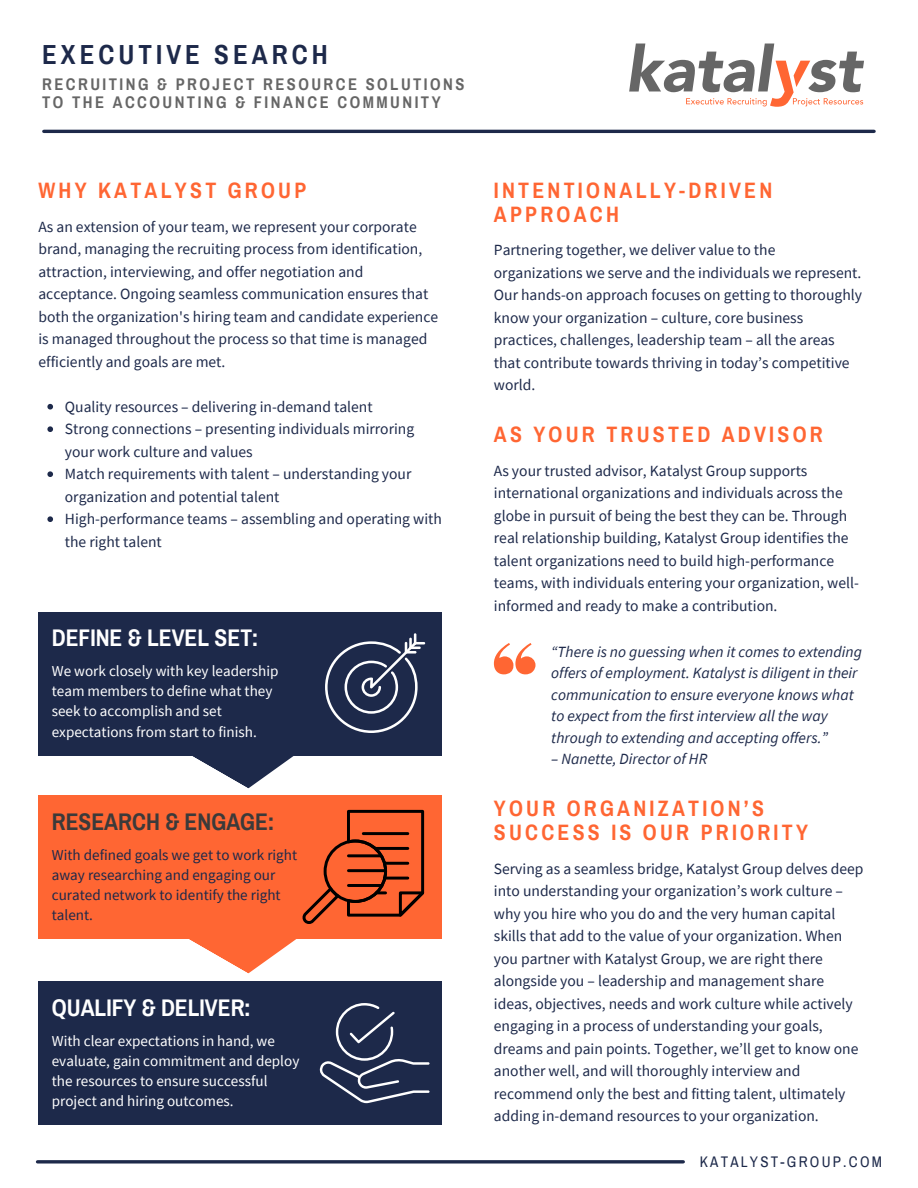
<style>
.page{position:relative;width:918px;height:1188px;background:#fff}
.page>*{position:absolute;margin:0;border:0;box-sizing:border-box;transform-origin:0 0}
.t1{font:700 27px "Archivo Narrow";letter-spacing:.15em;color:#1d294a}
.t2{font:700 23.55px "Archivo Narrow";color:#fff}
.t3{font:700 23.55px "Archivo Narrow";color:#3b3a3a}
.t4{font:700 21.75px/23.7px "Archivo Narrow";letter-spacing:.15em;color:#f63}
.t5{font:700 16.5px/18px "Archivo Narrow";letter-spacing:.15em;color:#666}
.t6{font:15.6px/22.5px "Source Sans Pro";color:#1d294a}
.t7{font:italic 15.6px/21.3px "Source Sans Pro";color:#1d294a}
.t8{font:15.15px/20.1px "Source Sans Pro";color:#fff}
.t9{font:15.15px/20.1px "Source Sans Pro";color:#1d294a}
.t10{font:15px "Archivo Narrow";letter-spacing:.15em;color:#1d294a}
</style>
<div class="page">
<svg style="left:47px;top:404px;width:6px;height:6px"></svg>
<svg style="left:47px;top:426px;width:6px;height:6px"></svg>
<svg style="left:47px;top:471px;width:6px;height:6px"></svg>
<svg style="left:47px;top:516px;width:6px;height:6px"></svg>
<div style="left:38px;top:981px;width:404px;height:144px;background:#1d294a"></div>
<div style="left:38px;top:795px;width:404px;height:144px;background:#f63"></div>
<div style="left:38px;top:612px;width:404px;height:144px;background:#1d294a"></div>
<svg style="left:192px;top:756px;width:102px;height:33px"></svg>
<svg style="left:320px;top:1003px;width:110px;height:100px"></svg>
<svg style="left:189px;top:810px;width:236px;height:164px"></svg>
<svg style="left:325px;top:633px;width:100px;height:100px"></svg>
<svg style="left:38px;top:1160px;width:645px;height:4px;background:#3f4a65"></svg>
<svg style="left:629px;top:44px;width:235px;height:63px"></svg>
<hr style="left:44px;top:130px;width:830px;height:3px;background:#1d294a">
<svg style="left:494px;top:643px;width:42px;height:31px"></svg>
<h1 class="t1" style="left:42px;top:40px;width:287px">EXECUTIVE SEARCH</h1>
<p class="t5" style="left:42px;top:76px;width:424px">RECRUITING &amp; PROJECT RESOURCE SOLUTIONS<br>TO THE ACCOUNTING &amp; FINANCE COMMUNITY</p>
<h3 class="t4" style="left:38px;top:179px;width:269px">WHY KATALYST GROUP</h3>
<p class="t6" style="left:38px;top:215px;width:401px">As an extension of your team, we represent your corporate brand, managing the recruiting process from identification, attraction, interviewing, and offer negotiation and acceptance. Ongoing seamless communication ensures that both the organization's hiring team and candidate experience is managed throughout the process so that time is managed efficiently and goals are met.</p>
<p class="t6" style="left:65px;top:395px;width:379px">Quality resources – delivering in-demand talent<br>Strong connections – presenting individuals mirroring your work culture and values<br>Match requirements with talent – understanding your organization and potential talent<br>High-performance teams – assembling and operating with the right talent</p>
<h2 class="t2" style="left:52px;top:625px;width:208px">DEFINE &amp; LEVEL SET:</h2>
<p class="t8" style="left:52px;top:661px;width:228px">We work closely with key leadership team members to define what they seek to accomplish and set expectations from start to finish.</p>
<h2 class="t3" style="left:52px;top:809px;width:224px">RESEARCH &amp; ENGAGE:</h2>
<p class="t9" style="left:52px;top:844px;width:247px">With defined goals we get to work right away researching and engaging our curated network to identify the right talent.</p>
<h2 class="t2" style="left:52px;top:995px;width:201px">QUALIFY &amp; DELIVER:</h2>
<p class="t8" style="left:52px;top:1030px;width:249px">With clear expectations in hand, we evaluate, gain commitment and deploy the resources to ensure successful project and hiring outcomes.</p>
<h3 class="t4" style="left:494px;top:179px;width:280px">INTENTIONALLY-DRIVEN<br>APPROACH</h3>
<p class="t6" style="left:494px;top:239px;width:370px">Partnering together, we deliver value to the organizations we serve and the individuals we represent.<br>Our hands-on approach focuses on getting to thoroughly know your organization – culture, core business practices, challenges, leadership team – all the areas that contribute towards thriving in today’s competitive world.</p>
<h3 class="t4" style="left:494px;top:423px;width:330px">AS YOUR TRUSTED ADVISOR</h3>
<p class="t6" style="left:494px;top:459px;width:366px">As your trusted advisor, Katalyst Group supports international organizations and individuals across the globe in pursuit of being the best they can be. Through real relationship building, Katalyst Group identifies the talent organizations need to build high-performance teams, with individuals entering your organization, well&shy;informed and ready to make a contribution.</p>
<p class="t7" style="left:551px;top:641px;width:312px">“There is no guessing when it comes to extending offers of employment. Katalyst is diligent in their communication to ensure everyone knows what to expect from the first interview all the way through to extending and accepting offers.”</p>
<p class="t7" style="left:551px;top:748px;width:158px">– Nanette, Director of HR</p>
<h3 class="t4" style="left:494px;top:797px;width:316px">YOUR ORGANIZATION’S<br>SUCCESS IS OUR PRIORITY</h3>
<p class="t6" style="left:494px;top:857px;width:371px">Serving as a seamless bridge, Katalyst Group delves deep into understanding your organization’s work culture – why you hire who you do and the very human capital skills that add to the value of your organization. When you partner with Katalyst Group, we are right there alongside you – leadership and management share ideas, objectives, needs and work culture while actively engaging in a process of understanding your goals, dreams and pain points. Together, we’ll get to know one another well, and will thoroughly interview and recommend only the best and fitting talent, ultimately adding in-demand resources to your organization.</p>
<p class="t10" style="left:700px;top:1154px;width:184px">KATALYST-GROUP.COM</p>
</div>
